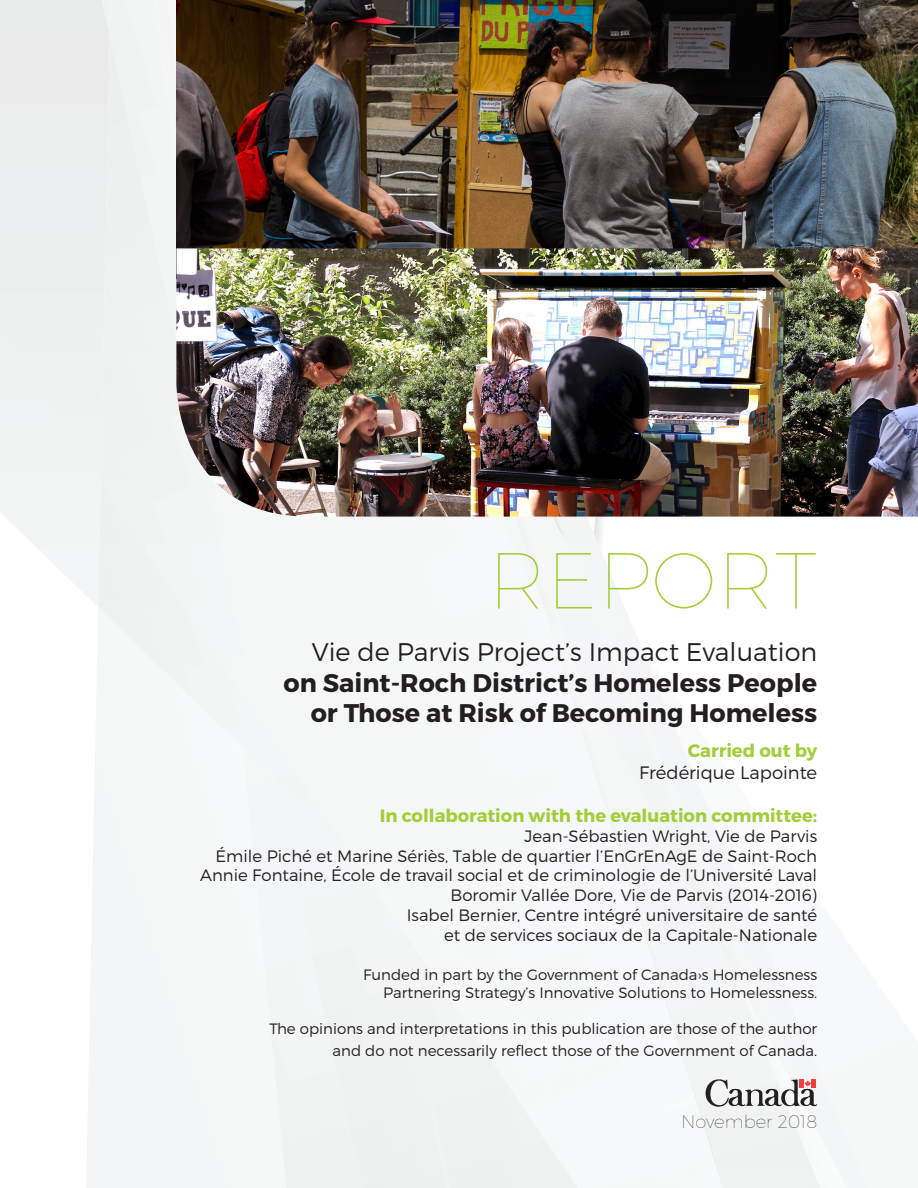
<style>
.page{position:relative;width:918px;height:1188px;background:#fff}
.page>*{position:absolute;margin:0;border:0;box-sizing:border-box;transform-origin:0 0}
.t1{font:100 79.35px "Montserrat";letter-spacing:.01em;color:#a3cd39}
.t2{font:700 25.5px/30.6px "Montserrat";color:#231f20;text-align:right}
.t3{font:700 18px "Montserrat";color:#a3cd39}
.t4{font:300 18px "Montserrat";color:#231f20}
.t5{font:100 18px "Montserrat";color:#231f20}
.t6{font:300 16.5px/19.8px "Montserrat";color:#231f20;text-align:right}
.t7{font:300 15px/18px "Montserrat";color:#231f20;text-align:right}
.s1{font-weight:300}
</style>
<div class="page">
<svg style="left:0;top:482px;width:98px;height:124px"></svg>
<div style="left:87px;top:757px;width:141px;height:431px;background:#f4f5f6"></div>
<img style="left:845px;top:1170px;width:1px;height:15px">
<img style="left:844px;top:1156px;width:1px;height:27px">
<img style="left:841px;top:1130px;width:1px;height:58px">
<img style="left:840px;top:1124px;width:1px;height:64px">
<img style="left:837px;top:1117px;width:1px;height:71px">
<img style="left:836px;top:1114px;width:1px;height:74px">
<div style="left:259px;top:769px;width:561px;height:419px;background:#f3f4f4"></div>
<img style="left:570px;top:517px;width:165px;height:456px">
<img style="left:564px;top:600px;width:158px;height:567px">
<img style="left:541px;top:1045px;width:156px;height:143px">
<div style="left:232px;top:595px;width:332px;height:174px;background:#f6f8f8"></div>
<div style="left:293px;top:767px;width:328px;height:116px;background:#f6f8f8"></div>
<img style="left:380px;top:881px;width:266px;height:59px">
<img style="left:549px;top:938px;width:115px;height:57px">
<img style="left:549px;top:995px;width:132px;height:59px">
<img style="left:556px;top:1052px;width:143px;height:59px">
<img style="left:615px;top:1109px;width:102px;height:60px">
<img style="left:562px;top:668px;width:31px;height:101px">
<img style="left:674px;top:1167px;width:49px;height:21px">
<img style="left:619px;top:853px;width:10px;height:30px">
<div style="left:349px;top:517px;width:192px;height:83px;background:#f6f8f8"></div>
<img style="left:102px;top:0;width:8px;height:35px">
<div style="left:101px;top:35px;width:86px;height:647px;background:#f0f1f1"></div>
<div style="left:110px;top:0;width:58px;height:552px;background:#f1f3f3"></div>
<img style="left:162px;top:0;width:6px;height:439px">
<img style="left:163px;top:0;width:1px;height:438px">
<img style="left:164px;top:0;width:4px;height:438px">
<img style="left:165px;top:0;width:3px;height:437px">
<img style="left:166px;top:0;width:1px;height:436px">
<img style="left:167px;top:0;width:1px;height:435px">
<div style="left:168px;top:1px;width:19px;height:551px;background:#f3f4f4"></div>
<div style="left:187px;top:517px;width:162px;height:199px;background:#f5f7f7"></div>
<div style="left:351px;top:853px;width:42px;height:62px;background:#f4f5f6"></div>
<div style="left:387px;top:888px;width:162px;height:246px;background:#f6f8f8"></div>
<img style="left:176px;top:0;width:742px;height:248px">
<img style="left:176px;top:248px;width:742px;height:269px">
<svg style="left:706px;top:1079px;width:111px;height:28px"></svg>
<p class="t1" style="left:488px;top:532px;width:330px">REPORT</p>
<p class="t2" style="left:284px;top:637px;width:535px"><span class="s1">Vie de Parvis Project’s Impact Evaluation </span>on Saint-Roch District’s Homeless People or Those at Risk of Becoming Homeless</p>
<p class="t3" style="left:688px;top:740px;width:131px">Carried out by</p>
<p class="t4" style="left:639px;top:761px;width:180px">Frédérique Lapointe</p>
<p class="t3" style="left:380px;top:804px;width:439px">In collaboration with the evaluation committee:</p>
<p class="t6" style="left:525px;top:826px;width:294px">Jean-Sébastien Wright, Vie de Parvis</p>
<p class="t6" style="left:216px;top:846px;width:603px">Émile Piché et Marine Sériès, Table de quartier l’EnGrEnAgE de Saint-Roch</p>
<p class="t6" style="left:200px;top:865px;width:619px">Annie Fontaine, École de travail social et de criminologie de l’Université Laval</p>
<p class="t6" style="left:451px;top:885px;width:368px">Boromir Vallée Dore, Vie de Parvis (2014-2016)</p>
<p class="t6" style="left:407px;top:905px;width:412px">Isabel Bernier, Centre intégré universitaire de santé et de services sociaux de la Capitale-Nationale</p>
<p class="t7" style="left:363px;top:966px;width:456px">Funded in part by the Government of Canada›s Homelessness<br>Partnering Strategy’s Innovative Solutions to Homelessness.</p>
<p class="t7" style="left:270px;top:1018px;width:549px;line-height:21.6px">The opinions and interpretations in this publication are those of the author and do not necessarily reflect those of the Government of Canada.</p>
<p class="t5" style="left:681px;top:1111px;width:137px">November 2018</p>
</div>
